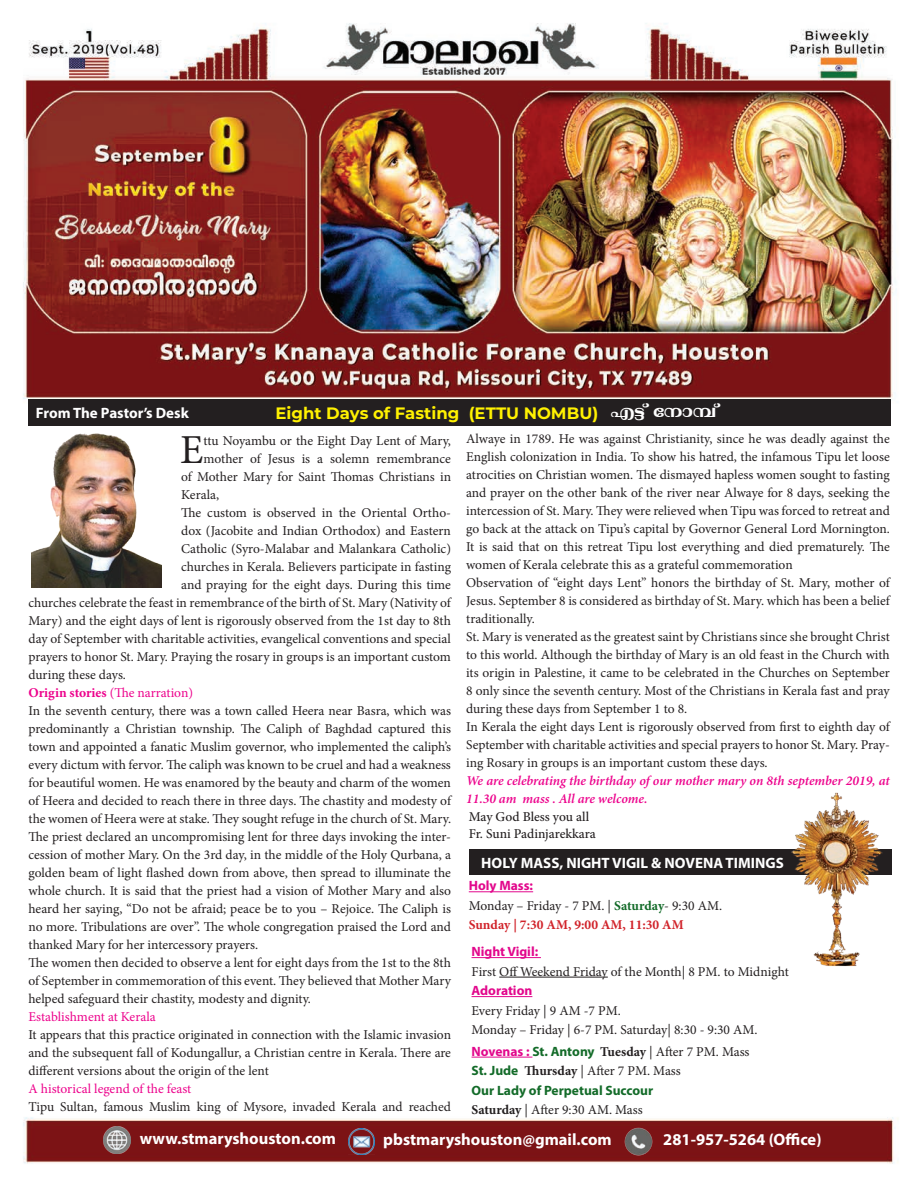
<style>
.page{position:relative;width:918px;height:1188px;background:#fff}
.page>*{position:absolute;margin:0;border:0;box-sizing:border-box;transform-origin:0 0}
.t1{font:41.25px "Minion Pro";color:#231f20}
.t2{font:21px "ML TT Thunchan Bold";color:#fff}
.t3{font:700 16.5px "Myriad Pro";color:#fff}
.t4{font:700 16.5px "Montserrat";color:#fff101}
.t5{font:700 15px "Myriad Pro";color:#fff}
.t6{font:13.5px/18px "Minion Pro";letter-spacing:-.005em;color:#231f20;text-align:justify}
.t7{font:italic 600 13.5px/18px "Minion Pro";letter-spacing:-.005em;color:#ed028c}
.t8{font:13.5px "Minion Pro";letter-spacing:-.005em;color:#ed028c}
.t9{font:500 13.5px "Minion Pro";color:#231f20}
.t10{font:700 13.5px "Myriad Pro";color:#e2078c}
.t11{font:700 13.5px "Minion Pro";color:#d1232a}
.t12{font:700 13.5px "Myriad Pro";color:#136b29}
.s1{font-weight:700}
.s2{font-weight:700;color:#136b29}
.s3{font-family:"Myriad Pro";font-weight:700;color:#e2078c}
.s4{font-family:"Myriad Pro";font-weight:700;color:#136b29}
</style>
<div class="page">
<img style="left:23px;top:23px;width:875px;height:1141px">
<img style="left:103px;top:1126px;width:28px;height:28px">
<img style="left:622px;top:1126px;width:33px;height:32px">
<img style="left:348px;top:1129px;width:27px;height:26px">
<hr style="left:472px;top:1057px;width:60px;height:1px;background:#e2078c">
<hr style="left:472px;top:957px;width:69px;height:1px;background:#e2078c">
<hr style="left:499px;top:977px;width:109px;height:1px;background:#231f20">
<hr style="left:472px;top:996px;width:60px;height:1px;background:#e2078c">
<div style="left:469px;top:849px;width:422px;height:25px;background:#231f20"></div>
<img style="left:782px;top:784px;width:109px;height:192px">
<hr style="left:469px;top:891px;width:64px;height:1px;background:#e2078c">
<img style="left:32px;top:428px;width:129px;height:160px">
<div style="left:28px;top:399px;width:863px;height:27px;background:#231f20"></div>
<p class="t5" style="left:36px;top:403px;width:154px">From The Pastor’s Desk</p>
<p class="t4" style="left:275px;top:401px;width:324px">Eight Days of Fasting (ETTU NOMBU)</p>
<p class="t2" style="left:611px;top:402px;width:108px">F«v t\m¼v</p>
<p class="t1" style="left:180px;top:422px;width:25px">E</p>
<p class="t6" style="left:203px;top:432px;width:249px">ttu Noyambu or the Eight Day Lent of Mary,</p>
<p class="t6" style="left:203px;top:449px;width:249px">mother of Jesus is a solemn remembrance</p>
<p class="t6" style="left:181px;top:467px;width:271px">of Mother Mary for Saint Thomas Christians in</p>
<p class="t6" style="left:181px;top:485px;width:39px">Kerala,</p>
<p class="t6" style="left:181px;top:503px;width:271px">The custom is observed in the Oriental Ortho-</p>
<p class="t6" style="left:181px;top:521px;width:271px">dox (Jacobite and Indian Orthodox) and Eastern</p>
<p class="t6" style="left:181px;top:539px;width:271px">Catholic (Syro-Malabar and Malankara Catholic)</p>
<p class="t6" style="left:181px;top:557px;width:271px">churches in Kerala. Believers participate in fasting</p>
<p class="t6" style="left:181px;top:575px;width:271px">and praying for the eight days. During this time</p>
<p class="t6" style="left:29px;top:593px;width:424px">churches celebrate the feast in remembrance of the birth of St. Mary (Nativity of</p>
<p class="t6" style="left:29px;top:611px;width:424px">Mary) and the eight days of lent is rigorously observed from the 1st day to 8th</p>
<p class="t6" style="left:29px;top:629px;width:424px">day of September with charitable activities, evangelical conventions and special</p>
<p class="t6" style="left:29px;top:647px;width:424px">prayers to honor St. Mary. Praying the rosary in groups is an important custom</p>
<p class="t6" style="left:29px;top:665px;width:99px">during these days.</p>
<p class="t8" style="left:29px;top:683px;width:166px"><span class="s1">Origin stories</span> (The narration)</p>
<p class="t6" style="left:29px;top:701px;width:424px">In the seventh century, there was a town called Heera near Basra, which was predominantly a Christian township. The Caliph of Baghdad captured this town and appointed a fanatic Muslim governor, who implemented the caliph’s every dictum with fervor. The caliph was known to be cruel and had a weakness for beautiful women. He was enamored by the beauty and charm of the women of Heera and decided to reach there in three days. The chastity and modesty of the women of Heera were at stake. They sought refuge in the church of St. Mary.<br>The priest declared an uncompromising lent for three days invoking the inter&shy;cession of mother Mary. On the 3rd day, in the middle of the Holy Qurbana, a golden beam of light flashed down from above, then spread to illuminate the whole church. It is said that the priest had a vision of Mother Mary and also heard her saying, “Do not be afraid; peace be to you – Rejoice. The Caliph is no more. Tribulations are over”. The whole congregation praised the Lord and thanked Mary for her intercessory prayers.</p>
<p class="t6" style="left:29px;top:953px;width:424px">The women then decided to observe a lent for eight days from the 1st to the 8th of September in commemoration of this event. They believed that Mother Mary helped safeguard their chastity, modesty and dignity.</p>
<p class="t8" style="left:29px;top:1007px;width:129px">Establishment at Kerala</p>
<p class="t6" style="left:29px;top:1025px;width:424px">It appears that this practice originated in connection with the Islamic invasion and the subsequent fall of Kodungallur, a Christian centre in Kerala. There are different versions about the origin of the lent</p>
<p class="t8" style="left:29px;top:1079px;width:164px">A historical legend of the feast</p>
<p class="t6" style="left:29px;top:1097px;width:424px">Tipu Sultan, famous Muslim king of Mysore, invaded Kerala and reached</p>
<p class="t6" style="left:466px;top:430px;width:425px">Alwaye in 1789. He was against Christianity, since he was deadly against the English colonization in India. To show his hatred, the infamous Tipu let loose atrocities on Christian women. The dismayed hapless women sought to fasting and prayer on the other bank of the river near Alwaye for 8 days, seeking the intercession of St. Mary. They were relieved when Tipu was forced to retreat and go back at the attack on Tipu’s capital by Governor General Lord Mornington.<br>It is said that on this retreat Tipu lost everything and died prematurely. The women of Kerala celebrate this as a grateful commemoration</p>
<p class="t6" style="left:466px;top:574px;width:425px">Observation of “eight days Lent” honors the birthday of St. Mary, mother of Jesus. September 8 is considered as birthday of St. Mary. which has been a belief traditionally.</p>
<p class="t6" style="left:466px;top:628px;width:425px">St. Mary is venerated as the greatest saint by Christians since she brought Christ to this world. Although the birthday of Mary is an old feast in the Church with its origin in Palestine, it came to be celebrated in the Churches on September 8 only since the seventh century. Most of the Christians in Kerala fast and pray during these days from September 1 to 8.</p>
<p class="t6" style="left:466px;top:718px;width:425px">In Kerala the eight days Lent is rigorously observed from first to eighth day of September with charitable activities and special prayers to honor St. Mary. Pray&shy;ing Rosary in groups is an important custom these days.</p>
<p class="t7" style="left:466px;top:772px;width:425px">We are celebrating the birthday of our mother mary on 8th september 2019, at<br>11.30 am mass . All are welcome.</p>
<p class="t9" style="left:469px;top:808px;width:122px">May God Bless you all</p>
<p class="t9" style="left:469px;top:824px;width:129px">Fr. Suni Padinjarekkara</p>
<p class="t5" style="left:481px;top:853px;width:304px">HOLY MASS, NIGHT VIGIL &amp; NOVENA TIMINGS</p>
<p class="t10" style="left:469px;top:877px;width:66px">Holy Mass:</p>
<p class="t6" style="left:469px;top:897px;width:255px">Monday – Friday - 7 PM. | <span class="s2">Saturday</span>- 9:30 AM.</p>
<p class="t11" style="left:469px;top:916px;width:217px">Sunday | 7:30 AM, 9:00 AM, 11:30 AM</p>
<p class="t10" style="left:472px;top:943px;width:68px">Night Vigil:</p>
<p class="t6" style="left:472px;top:963px;width:319px">First Off Weekend Friday of the Month| 8 PM. to Midnight</p>
<p class="t10" style="left:472px;top:982px;width:62px">Adoration</p>
<p class="t6" style="left:472px;top:1002px;width:151px">Every Friday | 9 AM -7 PM.</p>
<p class="t6" style="left:472px;top:1021px;width:288px">Monday – Friday | 6-7 PM. Saturday| 8:30 - 9:30 AM.</p>
<p class="t6" style="left:472px;top:1043px;width:280px"><span class="s3">Novenas :</span> <span class="s4">St. Antony</span> <span class="s1">Tuesday</span> | After 7 PM. Mass</p>
<p class="t6" style="left:472px;top:1062px;width:211px"><span class="s4">St. Jude</span> <span class="s1">Thursday</span> | After 7 PM. Mass</p>
<p class="t12" style="left:472px;top:1081px;width:183px">Our Lady of Perpetual Succour</p>
<p class="t6" style="left:472px;top:1101px;width:173px"><span class="s1">Saturday</span> | After 9:30 AM. Mass</p>
<p class="t3" style="left:140px;top:1128px;width:198px">www.stmaryshouston.com</p>
<p class="t3" style="left:383px;top:1128px;width:230px">pbstmaryshouston@gmail.com</p>
<p class="t3" style="left:663px;top:1129px;width:160px">281-957-5264 (Office)</p>
</div>
